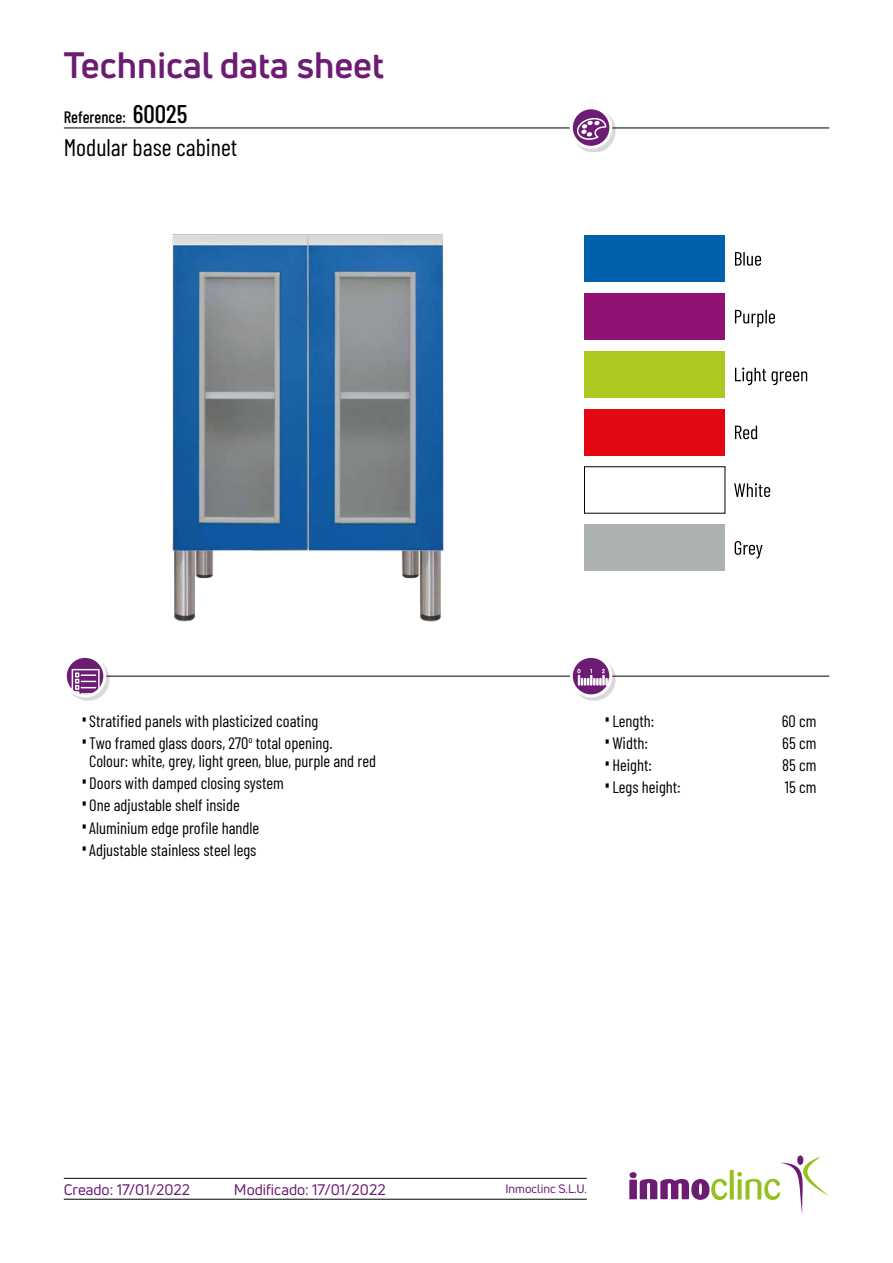
<style>
.page{position:relative;width:893px;height:1263px;background:#fff}
.page>*{position:absolute;margin:0;border:0;box-sizing:border-box;transform-origin:0 0}
.t1{font:700 36px "Uni Neue";color:#6d1c74}
.t2{font:24px "Barlow Condensed";color:#000}
.t3{font:16.5px/18px "Barlow Condensed";color:#000}
.t4{font:500 16.5px "Barlow Condensed";color:#000}
.t5{font:15px "Uni Neue";color:#6d1c74}
.t6{font:12px "Uni Neue";color:#6d1c74}
.s1{font-size:25.5px}
.s2{font-family:"Akzidenz Grotesk BQ";font-weight:300;font-stretch:condensed;font-size:21px}
</style>
<div class="page">
<img style="left:172px;top:234px;width:272px;height:388px">
<hr style="left:64px;top:128px;width:765px;height:1px;background:#000">
<hr style="left:85px;top:676px;width:744px;height:1px;background:#000">
<hr style="left:64px;top:1199px;width:523px;height:1px;background:#000">
<hr style="left:64px;top:1178px;width:523px;height:1px;background:#000">
<div style="left:573px;top:109px;width:42px;height:43px;background:#000;opacity:.15"></div>
<svg style="left:571px;top:108px;width:40px;height:39px"></svg>
<svg style="left:576px;top:109px;width:31px;height:31px"></svg>
<div style="left:570px;top:106px;width:42px;height:43px;border:3px solid #fff;border-radius:50%"></div>
<div style="left:67px;top:658px;width:42px;height:42px;background:#000;opacity:.15"></div>
<svg style="left:65px;top:656px;width:40px;height:40px"></svg>
<svg style="left:72px;top:669px;width:28px;height:27px"></svg>
<div style="left:64px;top:655px;width:42px;height:42px;border:3px solid #fff;border-radius:50%"></div>
<div style="left:573px;top:658px;width:42px;height:42px;background:#000;opacity:.15"></div>
<svg style="left:571px;top:656px;width:40px;height:40px"></svg>
<svg style="left:577px;top:669px;width:34px;height:16px"></svg>
<div style="left:570px;top:655px;width:42px;height:42px;border:3px solid #fff;border-radius:50%"></div>
<svg style="left:629px;top:1172px;width:98px;height:28px"></svg>
<svg style="left:730px;top:1170px;width:4px;height:29px"></svg>
<svg style="left:737px;top:1157px;width:92px;height:57px"></svg>
<div style="left:585px;top:235px;width:140px;height:47px;background:#0061ad"></div>
<div style="left:585px;top:293px;width:140px;height:47px;background:#911273"></div>
<div style="left:585px;top:351px;width:140px;height:46px;background:#adc921"></div>
<div style="left:585px;top:409px;width:140px;height:46px;background:#e30812"></div>
<div style="left:585px;top:524px;width:140px;height:47px;background:#abb0b0"></div>
<svg style="left:735px;top:252px;width:26px;height:14px"></svg>
<svg style="left:735px;top:310px;width:40px;height:17px"></svg>
<svg style="left:735px;top:368px;width:31px;height:17px"></svg>
<svg style="left:772px;top:371px;width:35px;height:14px"></svg>
<svg style="left:735px;top:426px;width:22px;height:13px"></svg>
<svg style="left:734px;top:483px;width:36px;height:14px"></svg>
<svg style="left:735px;top:541px;width:27px;height:17px"></svg>
<h1 class="t1" style="left:64px;top:43px;width:322px">Technical data sheet</h1>
<p class="t4" style="left:64px;top:106px;width:125px">Reference: <span class="s1">60025</span></p>
<h2 class="t2" style="left:64px;top:130px;width:175px">Modular base cabinet</h2>
<p class="t3" style="left:81px;top:710px;width:239px"><span class="s2">•</span>Stratified panels with plasticized coating</p>
<p class="t3" style="left:89px;top:733px;width:288px;text-indent:-9px"><span class="s2">•</span>Two framed glass doors, 270<sup>o</sup> total opening.<br>Colour: white, grey, light green, blue, purple and red</p>
<p class="t3" style="left:81px;top:773px;width:205px"><span class="s2">•</span>Doors with damped closing system</p>
<p class="t3" style="left:81px;top:795px;width:160px"><span class="s2">•</span>One adjustable shelf inside</p>
<p class="t3" style="left:81px;top:817px;width:180px"><span class="s2">•</span>Aluminium edge profile handle</p>
<p class="t3" style="left:81px;top:840px;width:177px"><span class="s2">•</span>Adjustable stainless steel legs</p>
<p class="t3" style="left:604px;top:710px;width:52px"><span class="s2">•</span>Length:</p>
<p class="t3" style="left:782px;top:710px;width:36px">60 cm</p>
<p class="t3" style="left:604px;top:733px;width:46px"><span class="s2">•</span>Width:</p>
<p class="t3" style="left:782px;top:733px;width:36px">65 cm</p>
<p class="t3" style="left:604px;top:755px;width:50px"><span class="s2">•</span>Height:</p>
<p class="t3" style="left:782px;top:755px;width:36px">85 cm</p>
<p class="t3" style="left:604px;top:777px;width:78px"><span class="s2">•</span>Legs height:</p>
<p class="t3" style="left:785px;top:777px;width:33px">15 cm</p>
<p class="t5" style="left:64px;top:1180px;width:128px">Creado: 17/01/2022</p>
<p class="t5" style="left:234px;top:1180px;width:153px">Modificado: 17/01/2022</p>
<p class="t6" style="left:505px;top:1182px;width:83px">Inmoclinc S.L.U.</p>
</div>
